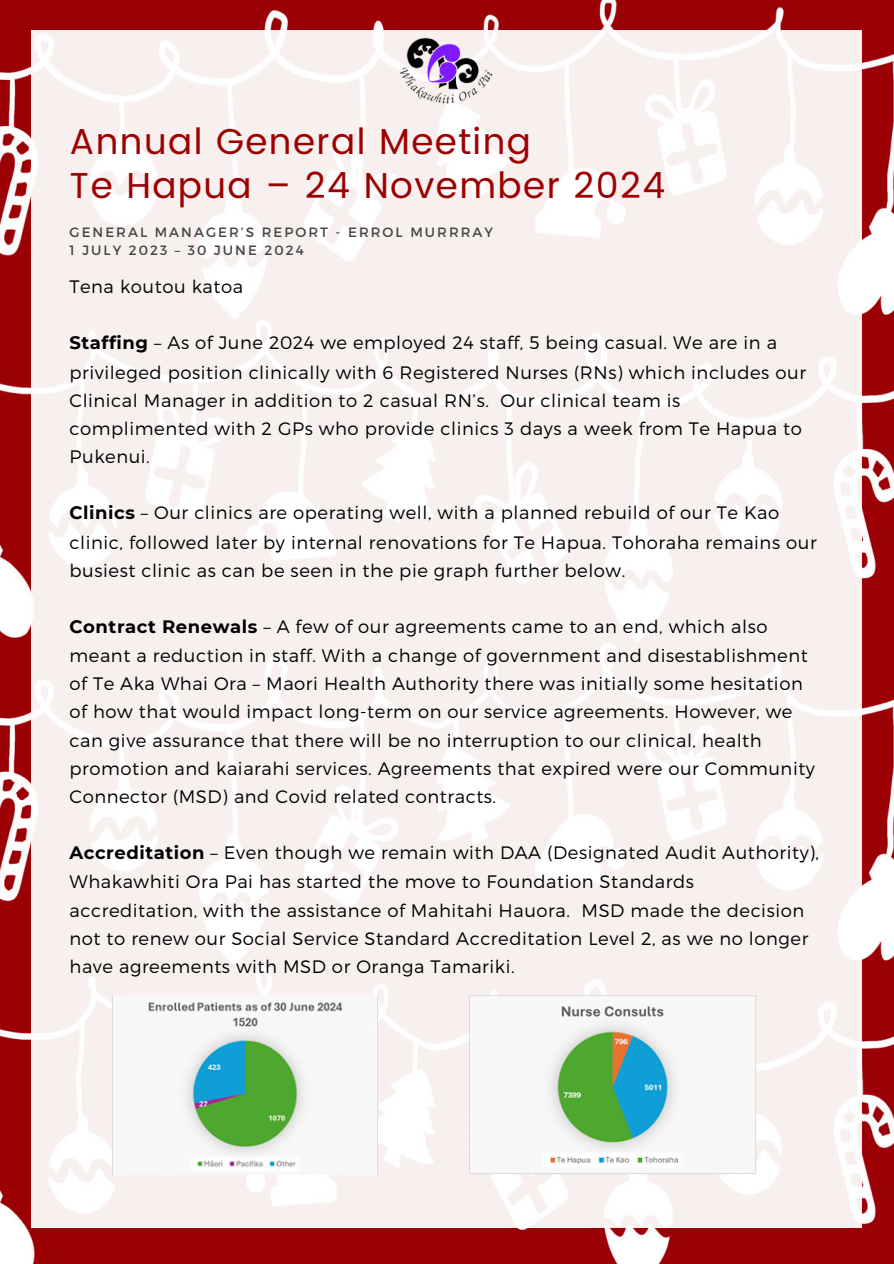
<style>
.page{position:relative;width:894px;height:1264px;background:#fff}
.page>*{position:absolute;margin:0;border:0;box-sizing:border-box;transform-origin:0 0}
.t1{font:36px/43.8px "Poppins";letter-spacing:.04em;color:#9d0000}
.t2{font:300 18px/28.3px "Montserrat";letter-spacing:.03em;color:#000}
.t3{font:13.5px "Montserrat";letter-spacing:.15em;color:#454545}
.s1{font-weight:700}
</style>
<div class="page">
<img style="left:0;top:0;width:893px;height:1263px">
<div style="left:31px;top:30px;width:830px;height:1197px;background:linear-gradient(to right,#f9f1f1,#f9f2f2)"></div>
<img style="left:395px;top:19px;width:103px;height:103px">
<img style="left:112px;top:995px;width:267px;height:179px">
<img style="left:469px;top:995px;width:287px;height:179px">
<p class="t1" style="left:70px;top:120px;width:597px">Annual General Meeting<br>Te Hapua – 24 November 2024</p>
<h2 class="t3" style="left:70px;top:223px;width:425px">GENERAL MANAGER’S REPORT - ERROL MURRRAY</h2>
<h2 class="t3" style="left:70px;top:241px;width:236px">1 JULY 2023 – 30 JUNE 2024</h2>
<p class="t2" style="left:70px;top:271px;width:175px">Tena koutou katoa</p>
<h1 class="t2" style="left:70px;top:328px;width:737px"><span class="s1">Staffing</span> – As of June 2024 we employed 24 staff, 5 being casual. We are in a privileged position clinically with 6 Registered Nurses (RNs) which includes our Clinical Manager in addition to 2 casual RN’s. Our clinical team is complimented with 2 GPs who provide clinics 3 days a week from Te Hapua to Pukenui.</h1>
<p class="t2" style="left:70px;top:497px;width:748px"><span class="s1">Clinics</span> – Our clinics are operating well, with a planned rebuild of our Te Kao clinic, followed later by internal renovations for Te Hapua. Tohoraha remains our busiest clinic as can be seen in the pie graph further below.</p>
<p class="t2" style="left:70px;top:611px;width:746px"><span class="s1">Contract Renewals</span> – A few of our agreements came to an end, which also meant a reduction in staff. With a change of government and disestablishment of Te Aka Whai Ora – Maori Health Authority there was initially some hesitation of how that would impact long-term on our service agreements. However, we can give assurance that there will be no interruption to our clinical, health promotion and kaiarahi services. Agreements that expired were our Community Connector (MSD) and Covid related contracts.</p>
<h2 class="t2" style="left:70px;top:837px;width:750px"><span class="s1">Accreditation</span> – Even though we remain with DAA (Designated Audit Authority), Whakawhiti Ora Pai has started the move to Foundation Standards accreditation, with the assistance of Mahitahi Hauora. MSD made the decision not to renew our Social Service Standard Accreditation Level 2, as we no longer have agreements with MSD or Oranga Tamariki.</h2>
</div>
